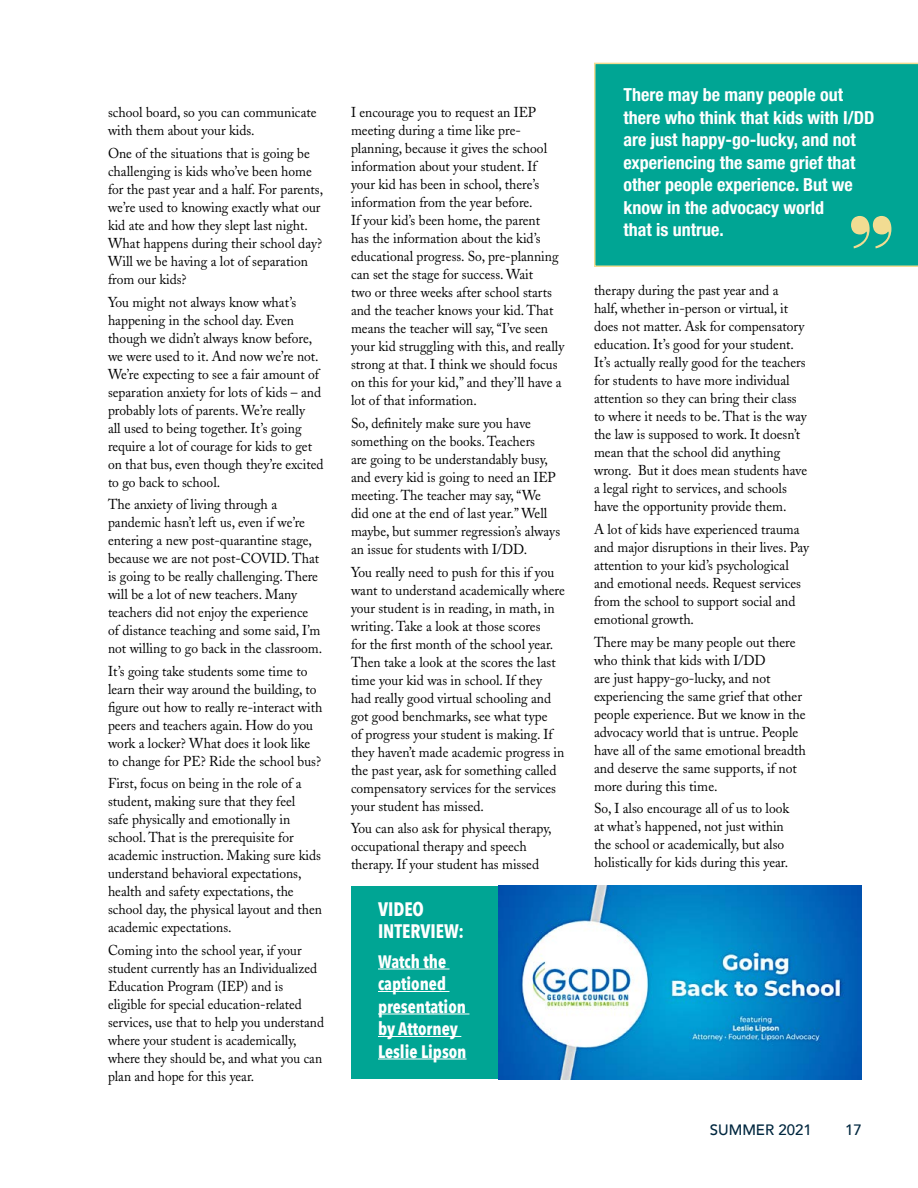
<style>
.page{position:relative;width:918px;height:1188px;background:#fff}
.page>*{position:absolute;margin:0;border:0;box-sizing:border-box;transform-origin:0 0}
.t1{font:700 19.5px/22.5px "Avenir Next Condensed";color:#fff;scale:.95 1}
.t2{font:700 condensed 18px/22.5px "Helvetica Neue LT Std";color:#fff}
.t3{font:700 18px/22.5px "Avenir Next Condensed";color:#fff;scale:.95 1}
.t4{font:500 15px "Avenir";color:#00273f}
.t5{font:14.25px/18px "Adobe Caslon";color:#000;scale:.95 1}
.t6{font:14.25px/18px "Adobe Caslon";color:#000;scale:.96 1}
.t7{font:14.25px/18px "Adobe Caslon";color:#000;scale:.94 1}
</style>
<div class="page">
<div style="left:352px;top:886px;width:509px;height:193px;background:#00a594"></div>
<img style="left:499px;top:886px;width:363px;height:194px">
<hr style="left:378px;top:969px;width:72px;height:1px;background:#fff">
<hr style="left:378px;top:991px;width:71px;height:1px;background:#fff">
<hr style="left:378px;top:1014px;width:91px;height:1px;background:#fff">
<hr style="left:378px;top:1036px;width:83px;height:1px;background:#fff">
<hr style="left:378px;top:1059px;width:89px;height:1px;background:#fff">
<div style="left:594px;top:63px;width:324px;height:204px;background:#00a594"></div>
<svg style="left:851px;top:216px;width:40px;height:32px"></svg>
<p class="t5" style="left:108px;top:104px;width:221px">school board, so you can communicate with them about your kids.</p>
<p class="t5" style="left:108px;top:144px;width:228px">One of the situations that is going be challenging is kids who’ve been home for the past year and a half. For parents, we’re used to knowing exactly what our kid ate and how they slept last night.<br>What happens during their school day?<br>Will we be having a lot of separation from our kids?</p>
<p class="t5" style="left:108px;top:293px;width:228px">You might not always know what’s happening in the school day. Even though we didn’t always know before, we were used to it. And now we’re not.<br>We’re expecting to see a fair amount of separation anxiety for lots of kids – and probably lots of parents. We’re really<br>all used to being together. It’s going require a lot of courage for kids to get on that bus, even though they’re excited to go back to school.</p>
<p class="t5" style="left:108px;top:496px;width:227px">The anxiety of living through a pandemic hasn’t left us, even if we’re entering a new post-quarantine stage, because we are not post-COVID. That is going to be really challenging. There will be a lot of new teachers. Many teachers did not enjoy the experience of distance teaching and some said, I’m not willing to go back in the classroom.</p>
<p class="t5" style="left:108px;top:662px;width:227px">It’s going take students some time to learn their way around the building, to figure out how to really re-interact with peers and teachers again. How do you work a locker? What does it look like to change for PE? Ride the school bus?</p>
<p class="t5" style="left:108px;top:775px;width:227px">First, focus on being in the role of a student, making sure that they feel<br>safe physically and emotionally in school. That is the prerequisite for academic instruction. Making sure kids understand behavioral expectations, health and safety expectations, the school day, the physical layout and then academic expectations.</p>
<p class="t7" style="left:108px;top:941px;width:231px">Coming into the school year, if your student currently has an Individualized Education Program (IEP) and is eligible for special education-related services, use that to help you understand where your student is academically, where they should be, and what you can plan and hope for this year.</p>
<p class="t5" style="left:351px;top:104px;width:226px">I encourage you to request an IEP meeting during a time like pre&shy;planning, because it gives the school information about your student. If<br>your kid has been in school, there’s information from the year before.<br>If your kid’s been home, the parent<br>has the information about the kid’s educational progress. So, pre-planning can set the stage for success. Wait<br>two or three weeks after school starts and the teacher knows your kid. That means the teacher will say, “I’ve seen your kid struggling with this, and really strong at that. I think we should focus on this for your kid,” and they’ll have a lot of that information.</p>
<p class="t5" style="left:351px;top:414px;width:222px">So, definitely make sure you have something on the books. Teachers<br>are going to be understandably busy, and every kid is going to need an IEP meeting. The teacher may say, “We did one at the end of last year.” Well maybe, but summer regression’s always an issue for students with I/DD.</p>
<p class="t5" style="left:351px;top:563px;width:227px">You really need to push for this if you want to understand academically where your student is in reading, in math, in writing. Take a look at those scores<br>for the first month of the school year.<br>Then take a look at the scores the last time your kid was in school. If they had really good virtual schooling and got good benchmarks, see what type<br>of progress your student is making. If they haven’t made academic progress in the past year, ask for something called compensatory services for the services your student has missed.</p>
<p class="t5" style="left:351px;top:820px;width:213px">You can also ask for physical therapy, occupational therapy and speech therapy. If your student has missed</p>
<p class="t1" style="left:378px;top:898px;width:92px">VIDEO<br>INTERVIEW:</p>
<p class="t3" style="left:378px;top:950px;width:95px">Watch the captioned presentation by Attorney<br>Leslie Lipson</p>
<p class="t2" style="left:623px;top:84px;width:253px">There may be many people out there who think that kids with I/DD are just happy-go-lucky, and not experiencing the same grief that other people experience. But we know in the advocacy world<br>that is untrue.</p>
<p class="t5" style="left:594px;top:282px;width:226px">therapy during the past year and a<br>half, whether in-person or virtual, it does not matter. Ask for compensatory education. It’s good for your student.<br>It’s actually really good for the teachers for students to have more individual attention so they can bring their class to where it needs to be. That is the way the law is supposed to work. It doesn’t mean that the school did anything wrong. But it does mean students have a legal right to services, and schools have the opportunity provide them.</p>
<p class="t5" style="left:594px;top:520px;width:228px">A lot of kids have experienced trauma and major disruptions in their lives. Pay attention to your kid’s psychological and emotional needs. Request services from the school to support social and emotional growth.</p>
<p class="t6" style="left:594px;top:633px;width:222px">There may be many people out there who think that kids with I/DD<br>are just happy-go-lucky, and not experiencing the same grief that other people experience. But we know in the advocacy world that is untrue. People have all of the same emotional breadth and deserve the same supports, if not more during this time.</p>
<p class="t5" style="left:594px;top:800px;width:207px">So, I also encourage all of us to look at what’s happened, not just within the school or academically, but also holistically for kids during this year.</p>
<p class="t4" style="left:710px;top:1116px;width:103px">SUMMER 2021</p>
<p class="t4" style="left:845px;top:1116px;width:18px">17</p>
</div>
